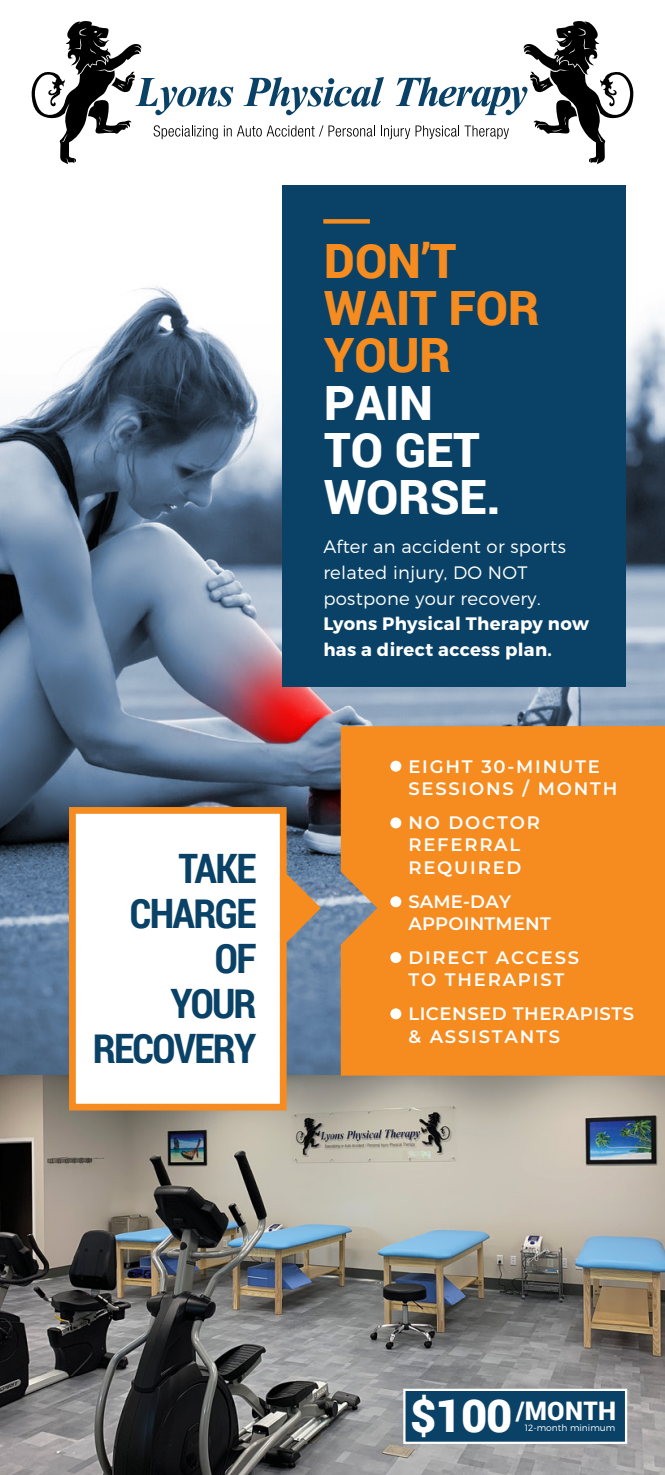
<style>
.page{position:relative;width:665px;height:1475px;background:#fff}
.page>*{position:absolute;margin:0;border:0;box-sizing:border-box;transform-origin:0 0}
.t1{font:900 47.25px/47.2px "Roboto";color:#f68b1f}
.t2{font:900 47.25px/47.2px "Roboto";color:#fff}
.t3{font:700 40.5px/45px "Roboto Condensed";letter-spacing:-.04em;color:#094266;text-align:right}
.t4{font:900 25.43px "Roboto";letter-spacing:.015em;color:#fff}
.t5{font:600 18px/22.5px "Montserrat";letter-spacing:.1em;color:#fff}
.t6{font:300 18px/25.9px "Montserrat";letter-spacing:.02em;color:#fff}
.t7{font:700 18px/25.9px "Montserrat";letter-spacing:.02em;color:#fff}
.t8{font:600 18px/22.5px "Montserrat";letter-spacing:.03em;color:#fff}
.t9{font:600 18px/22.5px "Montserrat";letter-spacing:.01em;color:#fff}
.t10{font:300 9px "Montserrat";color:#fff}
.s1{font-size:45.45px}
</style>
<div class="page">
<img style="left:0;top:286px;width:664px;height:1188px">
<div style="left:340px;top:726px;width:324px;height:349px;background:#f68b1f"></div>
<div style="left:390px;top:760px;width:11px;height:11px;background:#fff;border-radius:50%"></div>
<div style="left:390px;top:817px;width:11px;height:11px;background:#fff;border-radius:50%"></div>
<div style="left:390px;top:896px;width:11px;height:11px;background:#fff;border-radius:50%"></div>
<div style="left:390px;top:952px;width:11px;height:11px;background:#fff;border-radius:50%"></div>
<div style="left:390px;top:1008px;width:11px;height:11px;background:#fff;border-radius:50%"></div>
<div style="left:403px;top:1388px;width:223px;height:55px;background:#094266;border:2px solid #fff"></div>
<div style="left:282px;top:185px;width:344px;height:501px;background:#094266"></div>
<div style="left:323px;top:219px;width:46px;height:5px;background:#f68b1f"></div>
<svg style="left:286px;top:871px;width:35px;height:73px;background:#ae8966"></svg>
<div style="left:69px;top:807px;width:217px;height:303px;background:#fff;border:7px solid #f68b1f"></div>
<svg style="left:32px;top:21px;width:601px;height:143px"></svg>
<h2 class="t3" style="left:93px;top:844px;width:165px">TAKE<br>CHARGE<br>OF<br>YOUR<br>RECOVERY</h2>
<h1 class="t1" style="left:324px;top:235px;width:217px">DON’T<br>WAIT FOR<br>YOUR</h1>
<h1 class="t2" style="left:324px;top:377px;width:178px">PAIN<br>TO GET<br>WORSE.</h1>
<p class="t6" style="left:323px;top:533px;width:244px">After an accident or sports related injury, DO NOT postpone your recovery.</p>
<p class="t7" style="left:323px;top:611px;width:267px">Lyons Physical Therapy now has a direct access plan.</p>
<p class="t5" style="left:408px;top:754px;width:210px">EIGHT 30-MINUTE<br>SESSIONS / MONTH</p>
<p class="t5" style="left:408px;top:810px;width:133px">NO DOCTOR<br>REFERRAL<br>REQUIRED</p>
<p class="t9" style="left:408px;top:889px;width:144px">SAME-DAY<br>APPOINTMENT</p>
<p class="t5" style="left:408px;top:945px;width:172px">DIRECT ACCESS<br>TO THERAPIST</p>
<p class="t8" style="left:408px;top:1001px;width:227px">LICENSED THERAPISTS &amp; ASSISTANTS</p>
<h3 class="t4" style="left:410px;top:1392px;width:208px"><span class="s1">$100</span>/MONTH</h3>
<p class="t10" style="left:524px;top:1421px;width:92px">12-month minimum</p>
</div>
